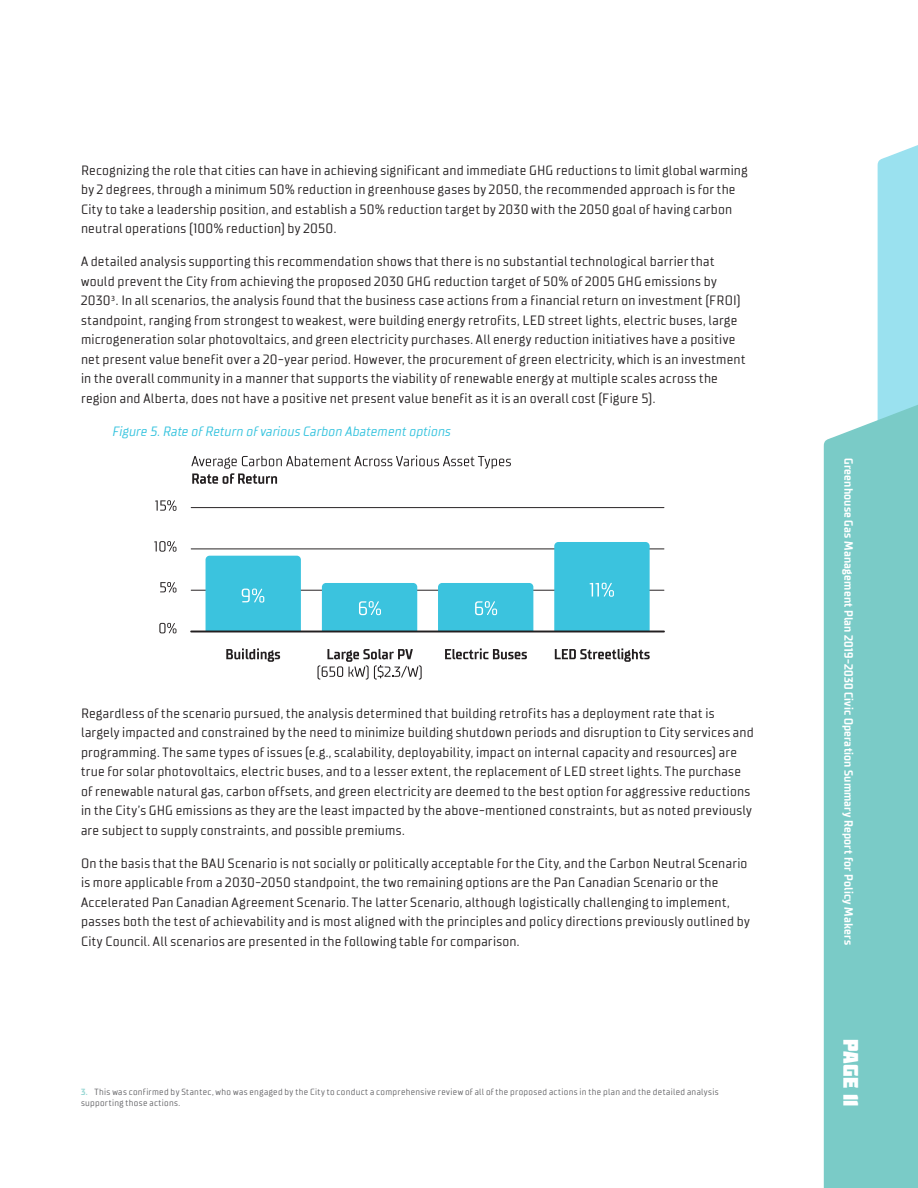
<style>
.page{position:relative;width:918px;height:1188px;background:#fff}
.page>*{position:absolute;margin:0;border:0;box-sizing:border-box;transform-origin:0 0}
.t1{font:21px "Molot DDB Regular";color:#fff}
.Body{font:13.5px/19.5px "TT Supermolot Condensed";letter-spacing:.02em;color:#231f20}
.Table{font:italic 13.5px "TT Supermolot Condensed";letter-spacing:.005em;color:#35c3de}
.t2{font:700 12px "TT Supermolot Condensed";letter-spacing:.015em;color:#fff}
.Mouse{font:9px/10.5px "TT Supermolot Condensed";letter-spacing:.04em;color:#636366}
.s1{font-weight:700;color:#9bd8d5}
</style>
<div class="page">
<div style="left:878px;top:145px;width:40px;height:244px;background:#9ae1ef"></div>
<div style="left:824px;top:389px;width:94px;height:799px;background:#7acbc7"></div>
<hr style="left:191px;top:507px;width:473px;height:1px;background:#231f20">
<hr style="left:191px;top:548px;width:473px;height:1px;background:#231f20">
<hr style="left:191px;top:590px;width:473px;height:1px;background:#231f20">
<svg style="left:226px;top:648px;width:54px;height:14px"></svg>
<svg style="left:318px;top:649px;width:104px;height:31px"></svg>
<svg style="left:445px;top:648px;width:82px;height:11px"></svg>
<svg style="left:555px;top:648px;width:95px;height:14px"></svg>
<svg style="left:155px;top:500px;width:21px;height:11px"></svg>
<svg style="left:154px;top:541px;width:22px;height:11px"></svg>
<svg style="left:160px;top:582px;width:16px;height:11px"></svg>
<svg style="left:159px;top:623px;width:17px;height:10px"></svg>
<hr style="left:190px;top:631px;width:475px;height:1px;background:#231f20">
<div style="left:206px;top:556px;width:95px;height:75px;background:#3bc3de"></div>
<div style="left:322px;top:583px;width:95px;height:48px;background:#3bc3de"></div>
<div style="left:438px;top:583px;width:95px;height:48px;background:#3bc3de"></div>
<div style="left:554px;top:542px;width:96px;height:89px;background:#3bc3de"></div>
<svg style="left:191px;top:455px;width:320px;height:29px"></svg>
<p class="Body" style="left:81px;top:160px;width:668px">Recognizing the role that cities can have in achieving significant and immediate GHG reductions to limit global warming by 2 degrees, through a minimum 50% reduction in greenhouse gases by 2050, the recommended approach is for the City to take a leadership position, and establish a 50% reduction target by 2030 with the 2050 goal of having carbon neutral operations (100% reduction) by 2050.</p>
<p class="Body" style="left:81px;top:252px;width:666px">A detailed analysis supporting this recommendation shows that there is no substantial technological barrier that would prevent the City from achieving the proposed 2030 GHG reduction target of 50% of 2005 GHG emissions by 2030<sup>3</sup>. In all scenarios, the analysis found that the business case actions from a financial return on investment (FROI) standpoint, ranging from strongest to weakest, were building energy retrofits, LED street lights, electric buses, large microgeneration solar photovoltaics, and green electricity purchases. All energy reduction initiatives have a positive net present value benefit over a 20-year period. However, the procurement of green electricity, which is an investment in the overall community in a manner that supports the viability of renewable energy at multiple scales across the region and Alberta, does not have a positive net present value benefit as it is an overall cost (Figure 5).</p>
<p class="Table" style="left:112px;top:423px;width:340px">Figure 5. Rate of Return of various Carbon Abatement options</p>
<p class="Body" style="left:81px;top:703px;width:674px">Regardless of the scenario pursued, the analysis determined that building retrofits has a deployment rate that is largely impacted and constrained by the need to minimize building shutdown periods and disruption to City services and programming. The same types of issues (e.g., scalability, deployability, impact on internal capacity and resources) are true for solar photovoltaics, electric buses, and to a lesser extent, the replacement of LED street lights. The purchase of renewable natural gas, carbon offsets, and green electricity are deemed to the best option for aggressive reductions in the City’s GHG emissions as they are the least impacted by the above-mentioned constraints, but as noted previously are subject to supply constraints, and possible premiums.</p>
<p class="Body" style="left:81px;top:853px;width:670px">On the basis that the BAU Scenario is not socially or politically acceptable for the City, and the Carbon Neutral Scenario is more applicable from a 2030-2050 standpoint, the two remaining options are the Pan Canadian Scenario or the Accelerated Pan Canadian Agreement Scenario. The latter Scenario, although logistically challenging to implement, passes both the test of achievability and is most aligned with the principles and policy directions previously outlined by City Council. All scenarios are presented in the following table for comparison.</p>
<p class="Mouse" style="left:81px;top:1087px;width:639px"><span class="s1">3.</span> This was confirmed by Stantec, who was engaged by the City to conduct a comprehensive review of all of the proposed actions in the plan and the detailed analysis supporting those actions.</p>
<p class="t2" style="left:856px;top:458px;width:488px;rotate:90deg">Greenhouse Gas Management Plan 2019-2030 Civic Operation Summary Report for Policy Makers</p>
<h1 class="t1" style="left:863px;top:1039px;width:69px;rotate:90deg">PAGE 11</h1>
</div>
